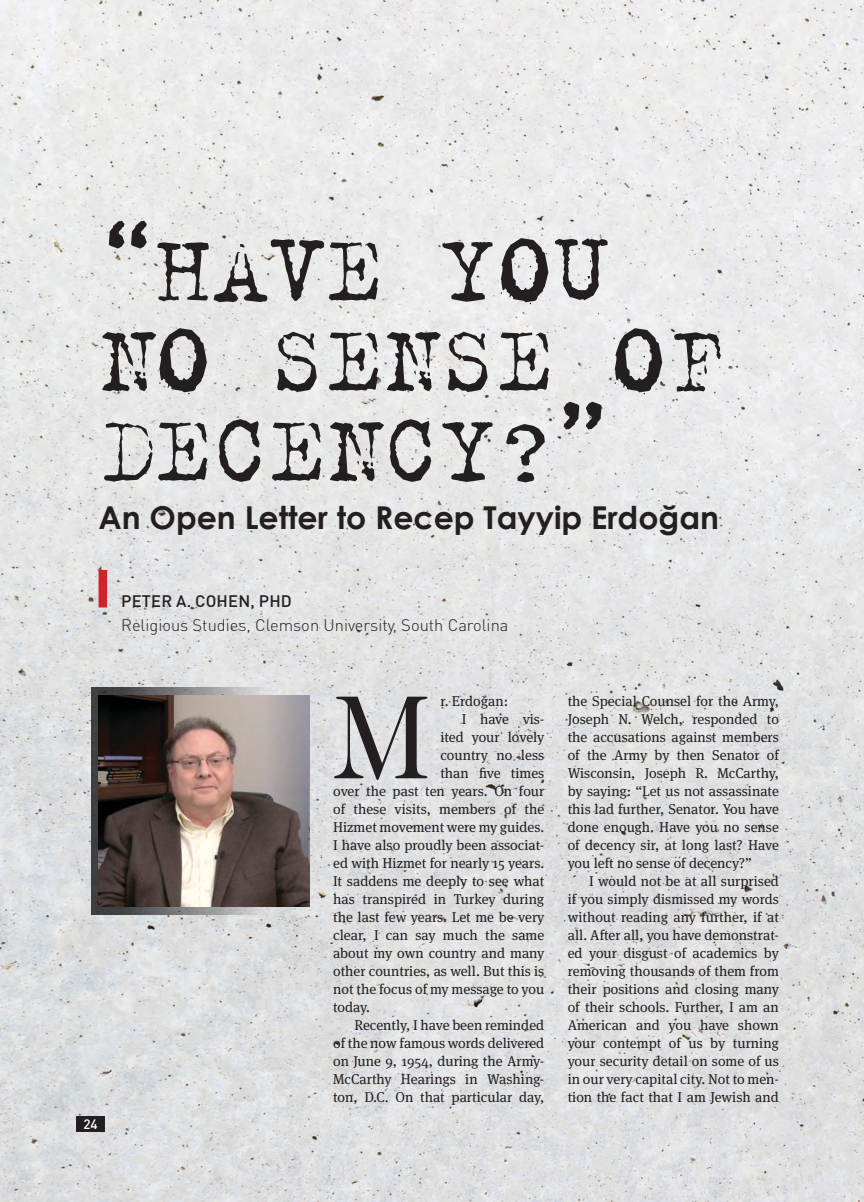
<style>
.page{position:relative;width:864px;height:1202px;background:#fff}
.page>*{position:absolute;margin:0;border:0;box-sizing:border-box;transform-origin:0 0}
.t1{font:121.05px "Caslon 224 IT Cby BT";color:#231f20}
.t2{font:103.5px/90px "Trixie Text";color:#231f20}
.t3{font:700 31.5px "Century Gothic";color:#231f20}
.t4{font:300 16.5px "DIN Pro";color:#231f20}
.t5{font:500 16.5px "DIN Pro";letter-spacing:.01em;color:#231f20}
.t6{font:14.25px/18px "Meta Serif";color:#231f20;text-align:justify}
.t7{font:500 13.5px "DIN Pro";color:#fff}
</style>
<div class="page">
<img style="left:0;top:0;width:864px;height:1202px">
<svg style="left:91px;top:687px;width:189px;height:228px;background:#6b6b6c"></svg>
<div style="left:99px;top:570px;width:8px;height:37px;background:#d2232a"></div>
<img style="left:99px;top:695px;width:211px;height:211px">
<div style="left:77px;top:1115px;width:28px;height:16px;background:#231f20"></div>
<h2 class="t2" style="left:99px;top:224px;width:628px">“HAVE YOU<br>NO SENSE OF<br>DECENCY?”</h2>
<h3 class="t3" style="left:99px;top:497px;width:622px">An Open Letter to Recep Tayyip Erdoğan</h3>
<p class="t7" style="left:83px;top:1114px;width:16px">24</p>
<p class="t5" style="left:121px;top:590px;width:172px">PETER A. COHEN, PHD</p>
<p class="t4" style="left:121px;top:614px;width:389px">Religious Studies, Clemson University, South Carolina</p>
<p class="t6" style="left:440px;top:691px;width:69px">r. Erdoğan:</p>
<p class="t6" style="left:462px;top:709px;width:84px">I have vis-</p>
<p class="t6" style="left:440px;top:727px;width:105px">ited your lovely</p>
<p class="t6" style="left:440px;top:745px;width:105px">country no less</p>
<p class="t6" style="left:440px;top:763px;width:105px">than five times</p>
<p class="t6" style="left:333px;top:781px;width:213px">over the past ten years. On four</p>
<p class="t6" style="left:333px;top:799px;width:213px">of these visits, members of the</p>
<p class="t6" style="left:333px;top:817px;width:213px">Hizmet movement were my guides.</p>
<p class="t6" style="left:333px;top:835px;width:213px">I have also proudly been associat-</p>
<p class="t6" style="left:333px;top:853px;width:213px">ed with Hizmet for nearly 15 years.</p>
<p class="t6" style="left:333px;top:871px;width:213px">It saddens me deeply to see what</p>
<p class="t6" style="left:333px;top:889px;width:213px">has transpired in Turkey during</p>
<p class="t6" style="left:333px;top:907px;width:213px">the last few years. Let me be very</p>
<p class="t6" style="left:333px;top:925px;width:213px">clear, I can say much the same</p>
<p class="t6" style="left:333px;top:943px;width:213px">about my own country and many</p>
<p class="t6" style="left:333px;top:961px;width:213px">other countries, as well. But this is</p>
<p class="t6" style="left:333px;top:979px;width:213px">not the focus of my message to you</p>
<p class="t6" style="left:333px;top:997px;width:38px">today.</p>
<p class="t6" style="left:354px;top:1015px;width:191px">Recently, I have been reminded</p>
<p class="t6" style="left:333px;top:1033px;width:213px">of the now famous words delivered</p>
<p class="t6" style="left:333px;top:1051px;width:213px">on June 9, 1954, during the Army-</p>
<p class="t6" style="left:333px;top:1069px;width:213px">McCarthy Hearings in Washing-</p>
<p class="t6" style="left:333px;top:1087px;width:213px">ton, D.C. On that particular day,</p>
<h1 class="t1" style="left:333px;top:661px;width:100px">M</h1>
<p class="t6" style="left:568px;top:691px;width:213px">the Special Counsel for the Army, Joseph N. Welch, responded to the accusations against members of the Army by then Senator of Wisconsin, Joseph R. McCarthy, by saying: “Let us not assassinate this lad further, Senator. You have done enough. Have you no sense of decency sir, at long last? Have you left no sense of decency?”</p>
<p class="t6" style="left:568px;top:871px;width:213px;text-indent:21px">I would not be at all surprised if you simply dismissed my words without reading any further, if at all. After all, you have demonstrat&shy;ed your disgust of academics by removing thousands of them from their positions and closing many of their schools. Further, I am an American and you have shown your contempt of us by turning your security detail on some of us in our very capital city. Not to men&shy;tion the fact that I am Jewish and</p>
</div>
